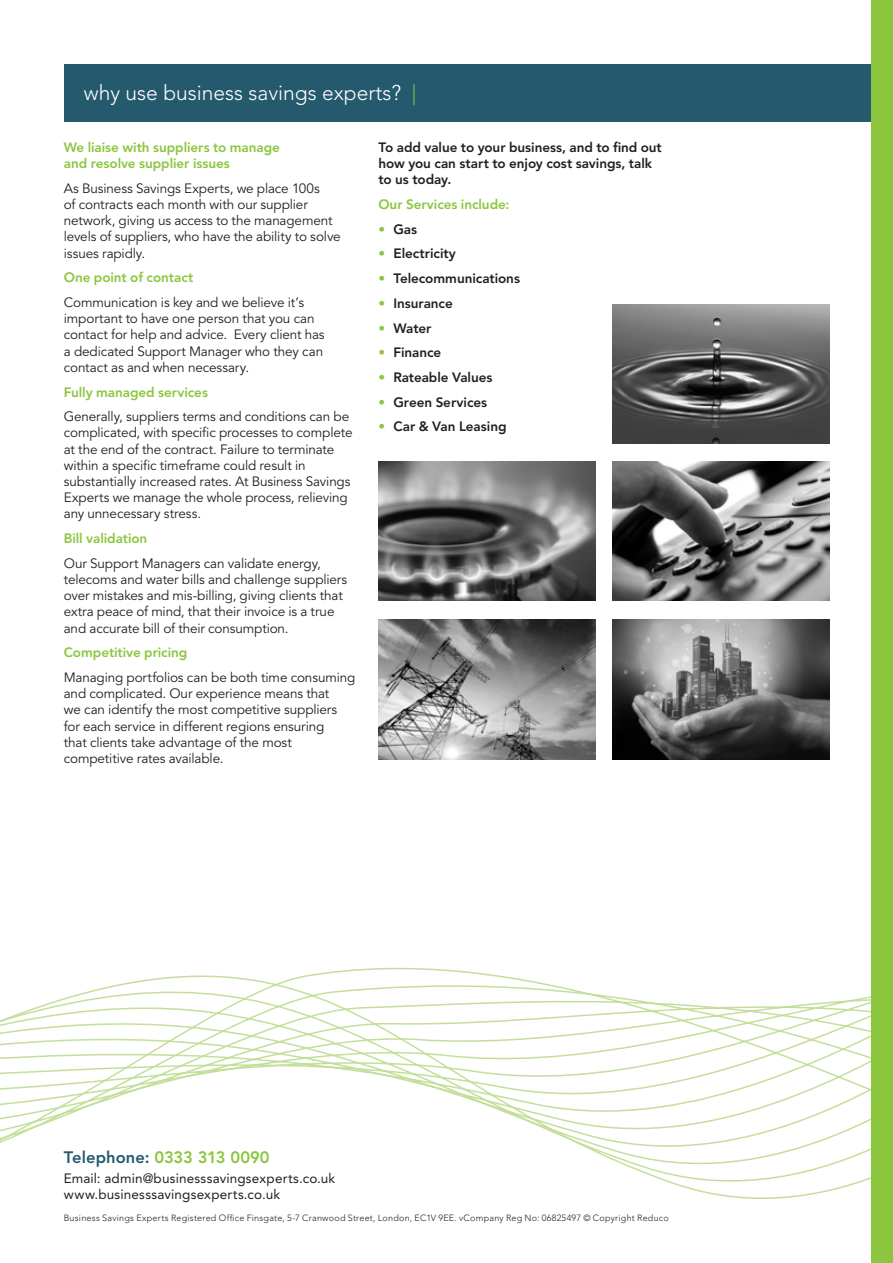
<style>
.page{position:relative;width:893px;height:1263px;background:#fff}
.page>*{position:absolute;margin:0;border:0;box-sizing:border-box;transform-origin:0 0}
.t1{font:300 21px "Avenir LT";color:#fff}
.t2{font:800 16.5px "Avenir LT";color:#8bc63e}
.t3{font:13.5px/16.2px "Avenir";letter-spacing:-.01em;color:#231f20}
.t4{font:800 13.5px/16.2px "Avenir";letter-spacing:-.005em;color:#231f20}
.t5{font:800 13.5px/16.2px "Avenir";letter-spacing:-.005em;color:#8bc63e}
.t6{font:13.5px/16.2px "Avenir LT";letter-spacing:.015em;color:#231f20}
.t7{font:300 9px "Avenir LT";letter-spacing:.025em;color:#231f20}
.s1{color:#8bc63e}
.s2{color:#255a6e}
</style>
<div class="page">
<div style="left:64px;top:64px;width:808px;height:58px;background:#255a6e"></div>
<svg style="left:0;top:734px;width:872px;height:529px"></svg>
<div style="left:872px;top:0;width:21px;height:1263px;background:#8bc63e"></div>
<img style="left:378px;top:461px;width:217px;height:140px">
<img style="left:612px;top:461px;width:217px;height:140px">
<img style="left:612px;top:304px;width:217px;height:139px">
<img style="left:378px;top:620px;width:217px;height:139px">
<img style="left:612px;top:620px;width:217px;height:139px">
<h1 class="t1" style="left:84px;top:80px;width:334px">why use business savings experts? <span class="s1">|</span></h1>
<p class="t5" style="left:64px;top:139px;width:218px">We liaise with suppliers to manage and resolve supplier issues</p>
<p class="t3" style="left:64px;top:180px;width:278px">As Business Savings Experts, we place 100s<br>of contracts each month with our supplier network, giving us access to the management levels of suppliers, who have the ability to solve issues rapidly.</p>
<p class="t5" style="left:64px;top:269px;width:131px">One point of contact</p>
<p class="t3" style="left:64px;top:295px;width:262px">Communication is key and we believe it’s important to have one person that you can contact for help and advice. Every client has a dedicated Support Manager who they can contact as and when necessary.</p>
<p class="t5" style="left:64px;top:384px;width:146px">Fully managed services</p>
<p class="t3" style="left:64px;top:409px;width:290px">Generally, suppliers terms and conditions can be complicated, with specific processes to complete at the end of the contract. Failure to terminate within a specific timeframe could result in substantially increased rates. At Business Savings Experts we manage the whole process, relieving any unnecessary stress.</p>
<p class="t5" style="left:64px;top:530px;width:85px">Bill validation</p>
<p class="t3" style="left:64px;top:555px;width:285px">Our Support Managers can validate energy, telecoms and water bills and challenge suppliers over mistakes and mis-billing, giving clients that extra peace of mind, that their invoice is a true and accurate bill of their consumption.</p>
<p class="t5" style="left:64px;top:644px;width:125px">Competitive pricing</p>
<p class="t3" style="left:64px;top:670px;width:293px">Managing portfolios can be both time consuming and complicated. Our experience means that<br>we can identify the most competitive suppliers for each service in different regions ensuring<br>that clients take advantage of the most competitive rates available.</p>
<p class="t4" style="left:378px;top:139px;width:285px">To add value to your business, and to find out how you can start to enjoy cost savings, talk to us today.</p>
<p class="t5" style="left:378px;top:196px;width:133px">Our Services include:</p>
<p class="t4" style="left:378px;top:221px;width:40px"><span class="s1">•</span> Gas</p>
<p class="t4" style="left:378px;top:246px;width:79px"><span class="s1">•</span> Electricity</p>
<p class="t4" style="left:378px;top:270px;width:143px"><span class="s1">•</span> Telecommunications</p>
<p class="t4" style="left:378px;top:295px;width:76px"><span class="s1">•</span> Insurance</p>
<p class="t4" style="left:378px;top:320px;width:54px"><span class="s1">•</span> Water</p>
<p class="t4" style="left:378px;top:344px;width:64px"><span class="s1">•</span> Finance</p>
<p class="t4" style="left:378px;top:369px;width:115px"><span class="s1">•</span> Rateable Values</p>
<p class="t4" style="left:378px;top:394px;width:110px"><span class="s1">•</span> Green Services</p>
<p class="t4" style="left:378px;top:418px;width:130px"><span class="s1">•</span> Car &amp; Van Leasing</p>
<p class="t2" style="left:64px;top:1147px;width:207px"><span class="s2">Telephone:</span> 0333 313 0090</p>
<p class="t6" style="left:64px;top:1170px;width:273px">Email: admin@businesssavingsexperts.co.uk www.businesssavingsexperts.co.uk</p>
<p class="t7" style="left:64px;top:1212px;width:607px">Business Savings Experts Registered Office Finsgate, 5-7 Cranwood Street, London, EC1V 9EE. vCompany Reg No: 06825497 © Copyright Reduco</p>
</div>
